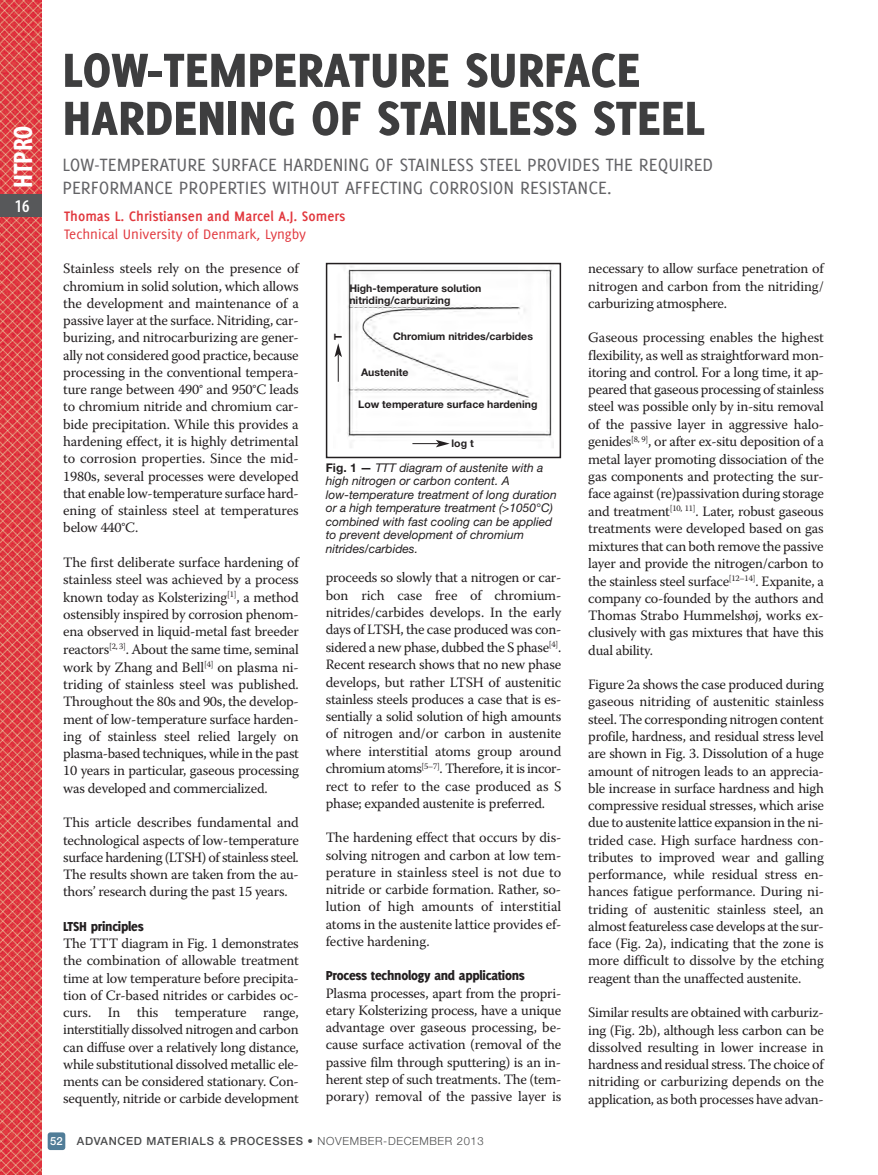
<style>
.page{position:relative;width:878px;height:1175px;background:#fff}
.page>*{position:absolute;margin:0;border:0;box-sizing:border-box;transform-origin:0 0}
.t1{font:800 52.5px/48px "Delicious";color:#3e3e3f}
.t2{font:700 condensed 27px "Myriad Pro";color:#fff}
.t3{font:19.5px/22.5px "Delicious";color:#636366}
.t4{font:600 condensed 18px "Myriad Pro";color:#fff}
.t5{font:700 15px "Delicious";color:#e1373d}
.t6{font:15px "Delicious";color:#e1373d}
.t7{font:14.25px/17.2px "Warnock Pro";letter-spacing:-.015em;color:#231f20;text-align:justify}
.t8{font:800 14.25px "Delicious";letter-spacing:-.02em;color:#231f20}
.t9{font:italic 12px/13.5px "Helvetica Neue LT Std";color:#231f20}
.t10{font:500 11.25px "Helvetica Neue LT Std";letter-spacing:.055em;color:#4b4c4d}
.t11{font:500 11.25px "Helvetica Neue LT Std";color:#fff}
.t12{font:700 10.5px/12px "Helvetica Neue LT Std";color:#231f20}
.s1{font-weight:700;font-style:normal}
.s2{font-weight:300}
</style>
<div class="page">
<div style="left:48px;top:1132px;width:17px;height:17px;background:#517d98;border-radius:3px"></div>
<img style="left:0;top:0;width:42px;height:194px">
<img style="left:0;top:217px;width:42px;height:957px">
<div style="left:0;top:194px;width:42px;height:23px;background:#57585a"></div>
<img style="left:347px;top:266px;width:205px;height:182px">
<div style="left:326px;top:263px;width:235px;height:195px;border:2px solid #231f20"></div>
<svg style="left:412px;top:440px;width:38px;height:7px"></svg>
<svg style="left:334px;top:343px;width:8px;height:39px"></svg>
<h2 class="t2" style="left:14px;top:188px;width:64px;rotate:-90deg">HTPRO</h2>
<p class="t4" style="left:15px;top:199px;width:16px">16</p>
<h1 class="t1" style="left:62px;top:49px;width:643px">LOW-TEMPERATURE SURFACE<br>HARDENING OF STAINLESS STEEL</h1>
<h3 class="t3" style="left:62px;top:155px;width:652px">LOW-TEMPERATURE SURFACE HARDENING OF STAINLESS STEEL PROVIDES THE REQUIRED<br>PERFORMANCE PROPERTIES WITHOUT AFFECTING CORROSION RESISTANCE.</h3>
<p class="t5" style="left:64px;top:210px;width:283px">Thomas L. Christiansen and Marcel A.J. Somers</p>
<p class="t6" style="left:64px;top:228px;width:243px">Technical University of Denmark, Lyngby</p>
<p class="t7" style="left:63px;top:261px;width:237px">Stainless steels rely on the presence of chromium in solid solution, which allows the development and maintenance of a passive layer at the surface. Nitriding, car&shy;burizing, and nitrocarburizing are gener&shy;ally not considered good practice, because processing in the conventional tempera&shy;ture range between 490° and 950°C leads to chromium nitride and chromium car&shy;bide precipitation. While this provides a hardening effect, it is highly detrimental to corrosion properties. Since the mid-1980s, several processes were developed that enable low-temperature surface hard&shy;ening of stainless steel at temperatures below 440°C.</p>
<p class="t7" style="left:63px;top:554px;width:237px">The first deliberate surface hardening of stainless steel was achieved by a process known today as Kolsterizing<sup>[1]</sup>, a method ostensibly inspired by corrosion phenom&shy;ena observed in liquid-metal fast breeder reactors<sup>[2,</sup> <sup>3]</sup>. About the same time, seminal work by Zhang and Bell<sup>[4]</sup> on plasma ni&shy;triding of stainless steel was published.<br>Throughout the 80s and 90s, the develop&shy;ment of low-temperature surface harden&shy;ing of stainless steel relied largely on plasma-based techniques, while in the past 10 years in particular, gaseous processing was developed and commercialized.</p>
<p class="t7" style="left:63px;top:815px;width:237px">This article describes fundamental and technological aspects of low-temperature surface hardening (LTSH) of stainless steel.<br>The results shown are taken from the au&shy;thors’ research during the past 15 years.</p>
<p class="t8" style="left:63px;top:920px;width:82px">LTSH principles</p>
<p class="t7" style="left:63px;top:935px;width:237px">The TTT diagram in Fig. 1 demonstrates the combination of allowable treatment time at low temperature before precipita&shy;tion of Cr-based nitrides or carbides oc&shy;curs. In this temperature range, interstitially dissolved nitrogen and carbon can diffuse over a relatively long distance, while substitutional dissolved metallic ele&shy;ments can be considered stationary. Con&shy;sequently, nitride or carbide development</p>
<p class="t12" style="left:333px;top:340px;width:8px;rotate:-90deg">T</p>
<p class="t12" style="left:349px;top:283px;width:133px">High-temperature solution nitriding/carburizing</p>
<p class="t12" style="left:393px;top:331px;width:141px">Chromium nitrides/carbides</p>
<p class="t12" style="left:361px;top:367px;width:49px">Austenite</p>
<p class="t12" style="left:358px;top:399px;width:181px">Low temperature surface hardening</p>
<p class="t12" style="left:451px;top:438px;width:24px">log t</p>
<p class="t9" style="left:326px;top:461px;width:232px"><span class="s1">Fig. 1 —</span> TTT diagram of austenite with a high nitrogen or carbon content. A low-temperature treatment of long duration or a high temperature treatment (&gt;1050°C) combined with fast cooling can be applied to prevent development of chromium nitrides/carbides.</p>
<p class="t7" style="left:326px;top:570px;width:237px">proceeds so slowly that a nitrogen or car&shy;bon rich case free of chromium&shy;nitrides/carbides develops. In the early days of LTSH, the case produced was con&shy;sidered a new phase, dubbed the S phase<sup>[4]</sup>.<br>Recent research shows that no new phase develops, but rather LTSH of austenitic stainless steels produces a case that is es&shy;sentially a solid solution of high amounts of nitrogen and/or carbon in austenite where interstitial atoms group around chromium atoms<sup>[5–7]</sup>. Therefore, it is incor&shy;rect to refer to the case produced as S phase; expanded austenite is preferred.</p>
<p class="t7" style="left:326px;top:830px;width:237px">The hardening effect that occurs by dis&shy;solving nitrogen and carbon at low tem&shy;perature in stainless steel is not due to nitride or carbide formation. Rather, so&shy;lution of high amounts of interstitial atoms in the austenite lattice provides ef&shy;fective hardening.</p>
<p class="t8" style="left:326px;top:969px;width:201px">Process technology and applications</p>
<p class="t7" style="left:326px;top:985px;width:237px">Plasma processes, apart from the propri&shy;etary Kolsterizing process, have a unique advantage over gaseous processing, be&shy;cause surface activation (removal of the passive film through sputtering) is an in&shy;herent step of such treatments. The (tem&shy;porary) removal of the passive layer is</p>
<p class="t11" style="left:50px;top:1136px;width:14px">52</p>
<p class="t10" style="left:77px;top:1136px;width:408px">ADVANCED MATERIALS &amp; PROCESSES • <span class="s2">NOVEMBER-DECEMBER 2013</span></p>
<p class="t7" style="left:588px;top:261px;width:237px">necessary to allow surface penetration of nitrogen and carbon from the nitriding/ carburizing atmosphere.</p>
<p class="t7" style="left:588px;top:330px;width:237px">Gaseous processing enables the highest flexibility, as well as straightforward mon&shy;itoring and control. For a long time, it ap&shy;peared that gaseous processing of stainless steel was possible only by in-situ removal of the passive layer in aggressive halo&shy;genides<sup>[8,</sup> <sup>9]</sup>, or after ex-situ deposition of a metal layer promoting dissociation of the gas components and protecting the sur&shy;face against (re)passivation during storage and treatment<sup>[10,</sup> <sup>11]</sup>. Later, robust gaseous treatments were developed based on gas mixtures that can both remove the passive layer and provide the nitrogen/carbon to the stainless steel surface<sup>[12–14]</sup>. Expanite, a company co-founded by the authors and Thomas Strabo Hummelshøj, works ex&shy;clusively with gas mixtures that have this dual ability.</p>
<p class="t7" style="left:588px;top:677px;width:237px">Figure 2a shows the case produced during gaseous nitriding of austenitic stainless steel. The corresponding nitrogen content profile, hardness, and residual stress level are shown in Fig. 3. Dissolution of a huge amount of nitrogen leads to an apprecia&shy;ble increase in surface hardness and high compressive residual stresses, which arise due to austenite lattice expansion in the ni&shy;trided case. High surface hardness con&shy;tributes to improved wear and galling performance, while residual stress en&shy;hances fatigue performance. During ni&shy;triding of austenitic stainless steel, an almost featureless case develops at the sur&shy;face (Fig. 2a), indicating that the zone is more difficult to dissolve by the etching reagent than the unaffected austenite.</p>
<p class="t7" style="left:588px;top:1005px;width:237px">Similar results are obtained with carburiz&shy;ing (Fig. 2b), although less carbon can be dissolved resulting in lower increase in hardness and residual stress. The choice of nitriding or carburizing depends on the application, as both processes have advan-</p>
</div>
